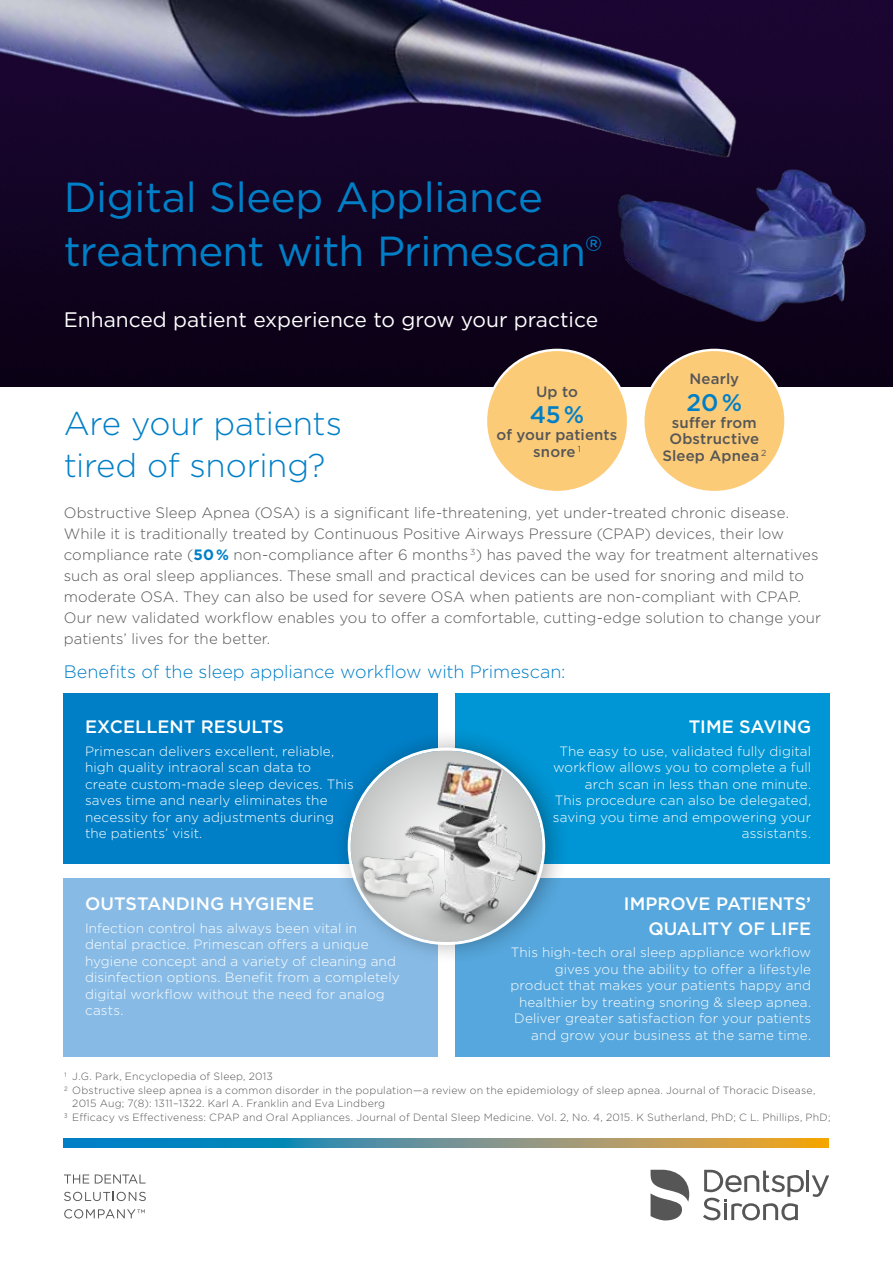
<style>
.page{position:relative;width:893px;height:1263px;background:#fff}
.page>*{position:absolute;margin:0;border:0;box-sizing:border-box;transform-origin:0 0}
.t1{font:42px/53.8px "Gotham";letter-spacing:-.02em;color:#007fc7}
.t2{font:300 33px/42px "Gotham";letter-spacing:-.01em;color:#007fc7}
.t3{font:500 24px "Gotham";color:#007fc7}
.t4{font:21px "Gotham";color:#fff}
.t5{font:500 18px/24.8px "Gotham";color:#fff;text-align:right}
.t6{font:300 18px "Gotham";letter-spacing:-.005em;color:#007fc7}
.t7{font:300 15px/21px "Gotham";letter-spacing:.005em;color:#565656}
.t8{font:500 15px/16.8px "Gotham";letter-spacing:.01em;color:#565656;text-align:center}
.t9{font:300 13.5px/16.5px "Gotham";letter-spacing:.01em;color:#fff}
.t10{font:300 10.5px "Gotham";letter-spacing:.02em;color:#565656}
.s1{font-weight:700;color:#007fc7}
</style>
<div class="page">
<div style="left:64px;top:693px;width:374px;height:170px;background:#007fc7"></div>
<div style="left:64px;top:878px;width:374px;height:179px;background:#87bbe6"></div>
<div style="left:455px;top:693px;width:374px;height:170px;background:#0095d4"></div>
<div style="left:455px;top:878px;width:374px;height:179px;background:#55a7dd"></div>
<img style="left:0;top:0;width:280px;height:387px">
<svg style="left:64px;top:1139px;width:764px;height:8px;background:#6a9288"></svg>
<svg style="left:64px;top:1174px;width:25px;height:9px"></svg>
<svg style="left:95px;top:1174px;width:51px;height:9px"></svg>
<svg style="left:64px;top:1192px;width:82px;height:9px"></svg>
<svg style="left:64px;top:1209px;width:81px;height:9px"></svg>
<hr style="left:806px;top:1170px;width:3px;height:22px;background:#565656">
<svg style="left:812px;top:1175px;width:17px;height:22px"></svg>
<svg style="left:703px;top:1170px;width:101px;height:50px"></svg>
<svg style="left:651px;top:1170px;width:38px;height:50px"></svg>
<div style="left:332px;top:727px;width:238px;height:238px;background:#000;opacity:.4"></div>
<svg style="left:351px;top:750px;width:191px;height:192px;background:#cccece"></svg>
<img style="left:397px;top:755px;width:145px;height:187px">
<div style="left:356px;top:850px;width:84px;height:54px;background:#000;opacity:.34"></div>
<img style="left:364px;top:851px;width:75px;height:45px">
<img style="left:280px;top:0;width:613px;height:387px">
<div style="left:486px;top:350px;width:142px;height:142px;background:#fccb78;border-radius:50%"></div>
<div style="left:643px;top:350px;width:142px;height:142px;background:#fccb78;border-radius:50%"></div>
<h1 class="t1" style="left:64px;top:170px;width:540px">Digital Sleep Appliance treatment with Primescan®</h1>
<h3 class="t4" style="left:64px;top:306px;width:536px">Enhanced patient experience to grow your practice</h3>
<h2 class="t2" style="left:64px;top:401px;width:280px">Are your patients tired of snoring?</h2>
<p class="t8" style="left:536px;top:383px;width:44px">Up to</p>
<h3 class="t3" style="left:530px;top:399px;width:56px">45 %</h3>
<p class="t8" style="left:497px;top:426px;width:122px">of your patients snore <sup>1</sup></p>
<p class="t8" style="left:689px;top:370px;width:51px">Nearly</p>
<h3 class="t3" style="left:687px;top:387px;width:57px">20 %</h3>
<p class="t8" style="left:662px;top:414px;width:106px">suffer from<br>Obstructive<br>Sleep Apnea <sup>2</sup></p>
<p class="t7" style="left:64px;top:502px;width:759px">Obstructive Sleep Apnea (OSA) is a significant life-threatening, yet under-treated chronic disease.<br>While it is traditionally treated by Continuous Positive Airways Pressure (CPAP) devices, their low compliance rate (<span class="s1">50 %</span> non-compliance after 6 months <sup>3</sup>) has paved the way for treatment alternatives such as oral sleep appliances. These small and practical devices can be used for snoring and mild to moderate OSA. They can also be used for severe OSA when patients are non-compliant with CPAP.<br>Our new validated workflow enables you to offer a comfortable, cutting-edge solution to change your patients’ lives for the better.</p>
<h3 class="t6" style="left:64px;top:660px;width:503px">Benefits of the sleep appliance workflow with Primescan:</h3>
<h3 class="t5" style="left:85px;top:714px;width:201px">EXCELLENT RESULTS</h3>
<p class="t9" style="left:85px;top:742px;width:270px">Primescan delivers excellent, reliable, high quality intraoral scan data to create custom-made sleep devices. This saves time and nearly eliminates the necessity for any adjustments during the patients’ visit.</p>
<h3 class="t5" style="left:85px;top:891px;width:231px">OUTSTANDING HYGIENE</h3>
<p class="t9" style="left:85px;top:919px;width:316px">Infection control has always been vital in dental practice. Primescan offers a unique hygiene concept and a variety of cleaning and disinfection options. Benefit from a completely digital workflow without the need for analog casts.</p>
<h3 class="t5" style="left:689px;top:714px;width:124px">TIME SAVING</h3>
<p class="t9" style="left:553px;top:742px;width:260px;text-align:right">The easy to use, validated fully digital workflow allows you to complete a full arch scan in less than one minute.<br>This procedure can also be delegated, saving you time and empowering your assistants.</p>
<h3 class="t5" style="left:624px;top:891px;width:189px">IMPROVE PATIENTS’<br>QUALITY OF LIFE</h3>
<p class="t9" style="left:510px;top:944px;width:302px;text-align:right">This high-tech oral sleep appliance workflow gives you the ability to offer a lifestyle product that makes your patients happy and healthier by treating snoring &amp; sleep apnea.<br>Deliver greater satisfaction for your patients and grow your business at the same time.</p>
<p class="t10" style="left:64px;top:1070px;width:211px">1 J.G. Park, Encyclopedia of Sleep, 2013</p>
<p class="t10" style="left:64px;top:1083px;width:753px">2 Obstructive sleep apnea is a common disorder in the population—a review on the epidemiology of sleep apnea. Journal of Thoracic Disease,</p>
<p class="t10" style="left:72px;top:1097px;width:314px">2015 Aug; 7(8): 1311–1322. Karl A. Franklin and Eva Lindberg</p>
<p class="t10" style="left:64px;top:1110px;width:768px">3 Efficacy vs Effectiveness: CPAP and Oral Appliances. Journal of Dental Sleep Medicine. Vol. 2, No. 4, 2015. K Sutherland, PhD; C L. Phillips, PhD;</p>
</div>
